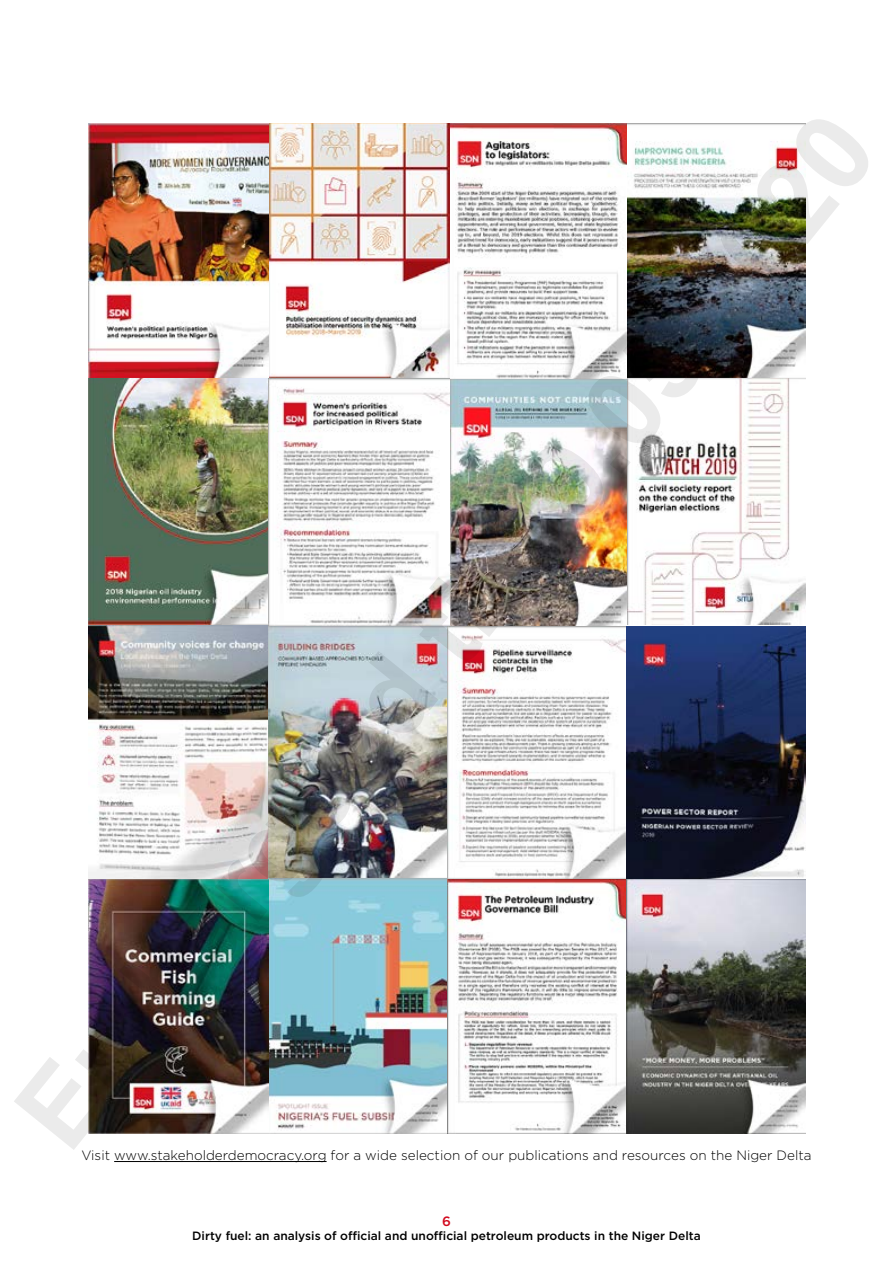
<style>
.page{position:relative;width:893px;height:1263px;background:#fff}
.page>*{position:absolute;margin:0;border:0;box-sizing:border-box;transform-origin:0 0}
.t1{font:300 13.5px "Gotham";color:#000}
.t2{font:500 13.5px "Gotham";color:#d2091e}
.t3{font:500 12px "Gotham";color:#000}
</style>
<div class="page">
<img style="left:89px;top:123px;width:360px;height:502px">
<img style="left:451px;top:379px;width:178px;height:246px">
<img style="left:446px;top:124px;width:359px;height:255px">
<img style="left:89px;top:626px;width:717px;height:508px">
<img style="left:627px;top:379px;width:178px;height:245px">
<hr style="left:114px;top:1161px;width:213px;height:1px;background:#000">
<p class="t1" style="left:81px;top:1147px;width:732px">Visit www.stakeholderdemocracy.org for a wide selection of our publications and resources on the Niger Delta</p>
<p class="t2" style="left:442px;top:1212px;width:10px">6</p>
<p class="t3" style="left:192px;top:1228px;width:510px">Dirty fuel: an analysis of official and unofficial petroleum products in the Niger Delta</p>
</div>
